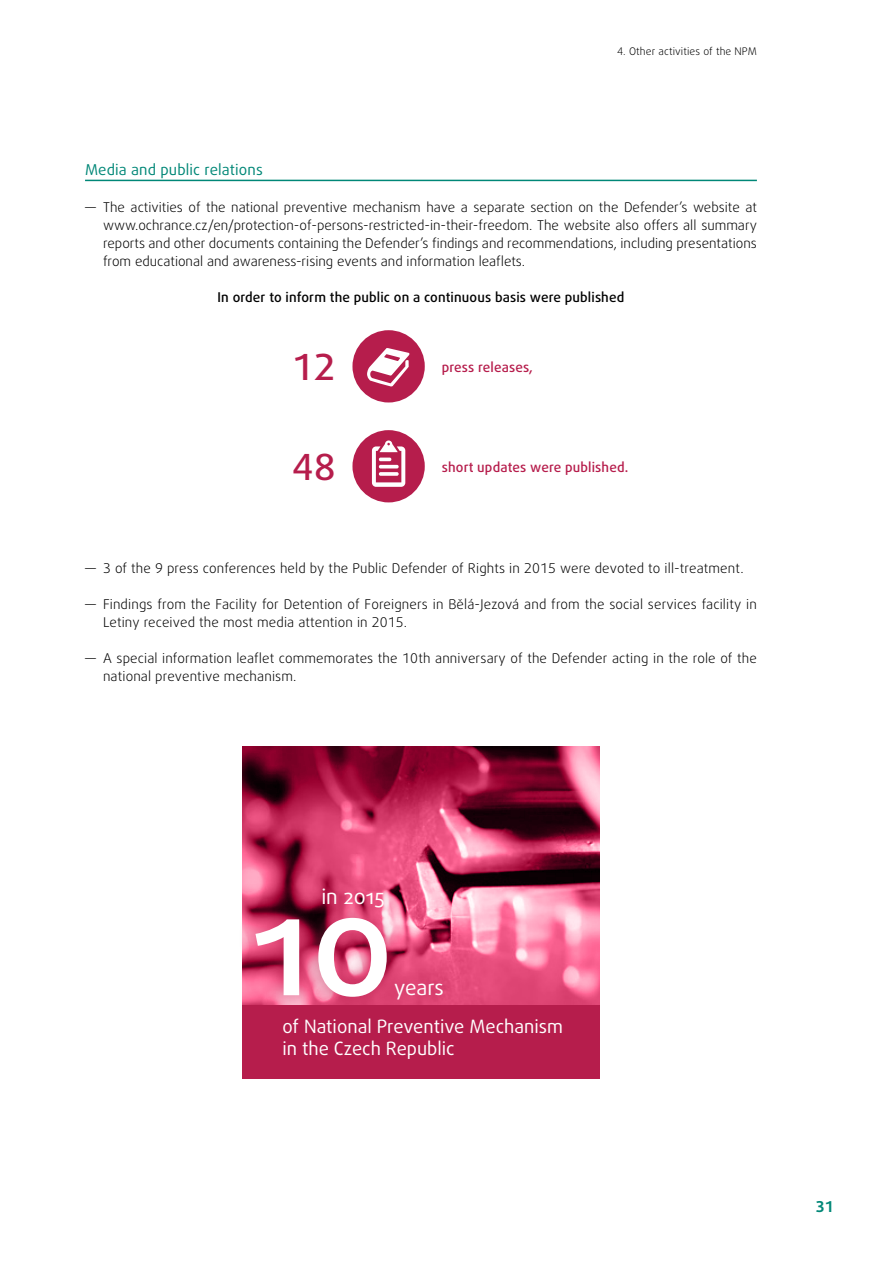
<style>
.page{position:relative;width:893px;height:1263px;background:#fff}
.page>*{position:absolute;margin:0;border:0;box-sizing:border-box;transform-origin:0 0}
.t1{font:500 140.7px "Daxline Pro";color:#fff}
.CHLEBA{font:500 36px "Daxline Pro";color:#b61d4c}
.t2{font:20.7px "Daxline Pro";color:#fff}
.t3{font:18.45px/22px "Daxline Pro";color:#fff}
.podnadpis_2{font:15px "Daxline Pro";letter-spacing:.01em;color:#008777}
.t4{font:700 15px "Daxline Pro";color:#008777}
.t5{font:300 13.5px/18px "Daxline Pro";letter-spacing:.01em;color:#000}
.CHLEBA-2{font:500 13.5px "Daxline Pro";letter-spacing:.01em;color:#000}
.CHLEBA-3{font:500 13.5px "Daxline Pro";letter-spacing:.01em;color:#b61d4c}
.t6{font:300 10.5px "Daxline Pro";letter-spacing:.01em;color:#000}
</style>
<div class="page">
<hr style="left:85px;top:180px;width:672px;height:1px;background:#008777">
<div style="left:242px;top:746px;width:358px;height:332px;background:#b61d4c"></div>
<img style="left:243px;top:746px;width:357px;height:259px">
<div style="left:237px;top:874px;width:224px;height:141px;background:#b61d4c;opacity:.75"></div>
<div style="left:352px;top:330px;width:73px;height:72px;background:#b61d4c;border-radius:50%"></div>
<svg style="left:367px;top:348px;width:43px;height:39px"></svg>
<div style="left:352px;top:430px;width:73px;height:72px;background:#b61d4c;border-radius:50%"></div>
<svg style="left:372px;top:440px;width:33px;height:47px"></svg>
<hr style="left:379px;top:465px;width:20px;height:3px;background:#fff;border-radius:2px">
<svg style="left:379px;top:472px;width:20px;height:4px"></svg>
<p class="t6" style="left:617px;top:44px;width:141px">4. Other activities of the NPM</p>
<p class="podnadpis_2" style="left:85px;top:160px;width:179px">Media and public relations</p>
<p class="t5" style="left:103px;top:198px;width:655px;text-align:justify;text-indent:-18px">― The activities of the national preventive mechanism have a separate section on the Defender’s website at www.ochrance.cz/en/protection-of-persons-restricted-in-their-freedom. The website also offers all summary reports and other documents containing the Defender’s findings and recommendations, including presentations from educational and awareness-rising events and information leaflets.</p>
<p class="CHLEBA-2" style="left:218px;top:288px;width:408px">In order to inform the public on a continuous basis were published</p>
<p class="CHLEBA" style="left:292px;top:343px;width:45px">12</p>
<p class="CHLEBA-3" style="left:442px;top:358px;width:93px">press releases,</p>
<p class="CHLEBA" style="left:292px;top:443px;width:45px">48</p>
<p class="CHLEBA-3" style="left:442px;top:458px;width:188px">short updates were published.</p>
<p class="t5" style="left:85px;top:559px;width:660px">― 3 of the 9 press conferences held by the Public Defender of Rights in 2015 were devoted to ill-treatment.</p>
<p class="t5" style="left:103px;top:595px;width:655px;text-indent:-18px">― Findings from the Facility for Detention of Foreigners in Bělá-Jezová and from the social services facility in<br>Letiny received the most media attention in 2015.</p>
<p class="t5" style="left:103px;top:650px;width:655px;text-indent:-18px">― A special information leaflet commemorates the 10th anniversary of the Defender acting in the role of the national preventive mechanism.</p>
<p class="t2" style="left:321px;top:883px;width:65px">in 2015</p>
<p class="t1" style="left:252px;top:851px;width:144px">10</p>
<p class="t2" style="left:394px;top:974px;width:51px">years</p>
<p class="t3" style="left:282px;top:1015px;width:282px">of National Preventive Mechanism in the Czech Republic</p>
<p class="t4" style="left:816px;top:1197px;width:19px">31</p>
</div>
